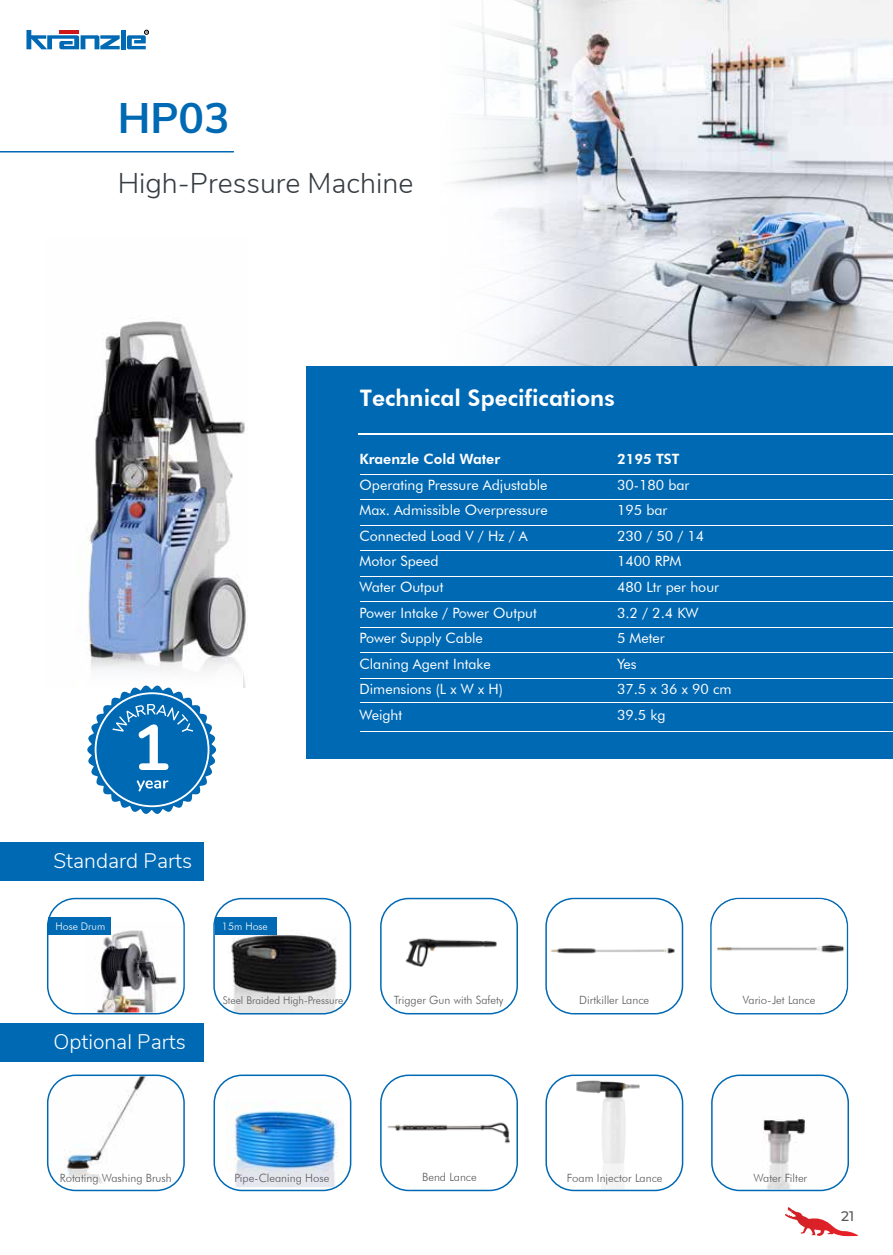
<style>
.page{position:relative;width:893px;height:1255px;background:#fff}
.page>*{position:absolute;margin:0;border:0;box-sizing:border-box;transform-origin:0 0}
.t1{font:700 42.6px "Nunito Sans";color:#0069b4}
.t2{font:300 28.5px "Nunito Sans";color:#363d43}
.t3{font:800 22.8px "Futura BT";color:#fff}
.t4{font:300 21px "Nunito Sans";color:#fff}
.t5{font:14.25px/25.7px "Futura BT";color:#fff}
.t6{font:800 14.25px "Futura BT";color:#fff}
.t7{font:500 13.95px "Montserrat";color:#58595b}
.t8{font:300 11.4px "Futura BT";color:#58595b}
.t9{font:300 10.5px "Futura BT";color:#58595b}
.t10{font:300 10.5px "Futura BT";color:#fff}
</style>
<div class="page">
<img style="left:454px;top:0;width:439px;height:366px">
<div style="left:306px;top:366px;width:587px;height:393px;background:#0069b4"></div>
<hr style="left:360px;top:474px;width:533px;height:1px;background:#fff">
<hr style="left:360px;top:499px;width:533px;height:1px;background:#fff">
<hr style="left:360px;top:525px;width:533px;height:1px;background:#fff">
<hr style="left:360px;top:550px;width:533px;height:1px;background:#fff">
<hr style="left:360px;top:576px;width:533px;height:1px;background:#fff">
<hr style="left:360px;top:601px;width:533px;height:1px;background:#fff">
<hr style="left:360px;top:626px;width:533px;height:1px;background:#fff">
<hr style="left:360px;top:652px;width:533px;height:1px;background:#fff">
<hr style="left:360px;top:677px;width:533px;height:1px;background:#fff">
<hr style="left:360px;top:702px;width:533px;height:1px;background:#fff">
<hr style="left:360px;top:730px;width:533px;height:1px;background:#fff">
<hr style="left:358px;top:433px;width:535px;height:2px;background:#fff">
<img style="left:87px;top:321px;width:161px;height:367px">
<svg style="left:87px;top:651px;width:156px;height:37px"></svg>
<svg style="left:87px;top:685px;width:129px;height:129px"></svg>
<svg style="left:26px;top:30px;width:94px;height:19px"></svg>
<hr style="left:121px;top:30px;width:4px;height:19px;background:#0069b4">
<svg style="left:127px;top:30px;width:22px;height:19px"></svg>
<img style="left:387px;top:1077px;width:126px;height:111px">
<img style="left:225px;top:1077px;width:119px;height:110px">
<img style="left:49px;top:1077px;width:133px;height:106px">
<img style="left:548px;top:1077px;width:133px;height:112px">
<img style="left:392px;top:900px;width:120px;height:107px">
<div style="left:0;top:842px;width:204px;height:39px;background:#0069b4"></div>
<div style="left:0;top:1023px;width:204px;height:39px;background:#0069b4"></div>
<div style="left:47px;top:897px;width:138px;height:117px;border:2px solid #0069b4;border-radius:28px"></div>
<div style="left:380px;top:897px;width:138px;height:117px;border:2px solid #0069b4;border-radius:28px"></div>
<div style="left:545px;top:897px;width:138px;height:117px;border:2px solid #0069b4;border-radius:28px"></div>
<img style="left:550px;top:899px;width:127px;height:113px">
<div style="left:710px;top:897px;width:138px;height:117px;border:2px solid #0069b4;border-radius:28px"></div>
<img style="left:712px;top:899px;width:135px;height:114px">
<div style="left:47px;top:1074px;width:138px;height:117px;border:2px solid #0069b4;border-radius:28px"></div>
<div style="left:214px;top:1074px;width:137px;height:117px;border:2px solid #0069b4;border-radius:28px"></div>
<div style="left:380px;top:1074px;width:138px;height:117px;border:2px solid #0069b4;border-radius:28px"></div>
<img style="left:228px;top:934px;width:115px;height:78px">
<img style="left:85px;top:922px;width:98px;height:90px">
<div style="left:545px;top:1074px;width:138px;height:117px;border:2px solid #0069b4;border-radius:28px"></div>
<img style="left:714px;top:1077px;width:132px;height:112px">
<div style="left:711px;top:1074px;width:138px;height:117px;border:2px solid #0069b4;border-radius:28px"></div>
<div style="left:213px;top:897px;width:138px;height:117px;border:2px solid #0069b4;border-radius:28px"></div>
<div style="left:48px;top:917px;width:63px;height:17px;background:#0069b4"></div>
<div style="left:215px;top:917px;width:62px;height:17px;background:#0069b4"></div>
<hr style="left:0;top:151px;width:234px;height:1px;background:#0069b4">
<svg style="left:785px;top:1207px;width:73px;height:29px"></svg>
<h1 class="t1" style="left:118px;top:87px;width:113px">HP03</h1>
<h2 class="t2" style="left:118px;top:162px;width:297px">High-Pressure Machine</h2>
<h3 class="t3" style="left:360px;top:384px;width:256px">Technical Specifications</h3>
<p class="t6" style="left:360px;top:450px;width:142px">Kraenzle Cold Water</p>
<p class="t5" style="left:360px;top:471px;width:190px">Operating Pressure Adjustable<br>Max. Admissible Overpressure<br>Connected Load V / Hz / A<br>Motor Speed<br>Water Output<br>Power Intake / Power Output<br>Power Supply Cable<br>Claning Agent Intake<br>Dimensions (L x W x H)<br>Weight</p>
<p class="t6" style="left:617px;top:450px;width:64px">2195 TST</p>
<p class="t5" style="left:617px;top:471px;width:116px">30-180 bar<br>195 bar<br>230 / 50 / 14<br>1400 RPM<br>480 Ltr per hour<br>3.2 / 2.4 KW<br>5 Meter<br>Yes<br>37.5 x 36 x 90 cm<br>39.5 kg</p>
<h3 class="t4" style="left:54px;top:845px;width:140px">Standard Parts</h3>
<p class="t10" style="left:55px;top:919px;width:51px">Hose Drum</p>
<p class="t10" style="left:222px;top:919px;width:47px">15m Hose</p>
<h3 class="t4" style="left:54px;top:1026px;width:134px">Optional Parts</h3>
<p class="t9" style="left:223px;top:994px;width:122px">Steel Braided High-Pressure</p>
<p class="t8" style="left:394px;top:993px;width:111px">Trigger Gun with Safety</p>
<p class="t8" style="left:579px;top:993px;width:71px">Dirtkiller Lance</p>
<p class="t8" style="left:743px;top:993px;width:74px">Vario-Jet Lance</p>
<p class="t8" style="left:60px;top:1171px;width:114px">Rotating Washing Brush</p>
<p class="t8" style="left:422px;top:1170px;width:56px">Bend Lance</p>
<p class="t8" style="left:234px;top:1171px;width:96px">Pipe-Cleaning Hose</p>
<p class="t8" style="left:567px;top:1170px;width:97px">Foam Injector Lance</p>
<p class="t8" style="left:754px;top:1170px;width:55px">Water Filter</p>
<p class="t7" style="left:841px;top:1206px;width:15px">21</p>
</div>
